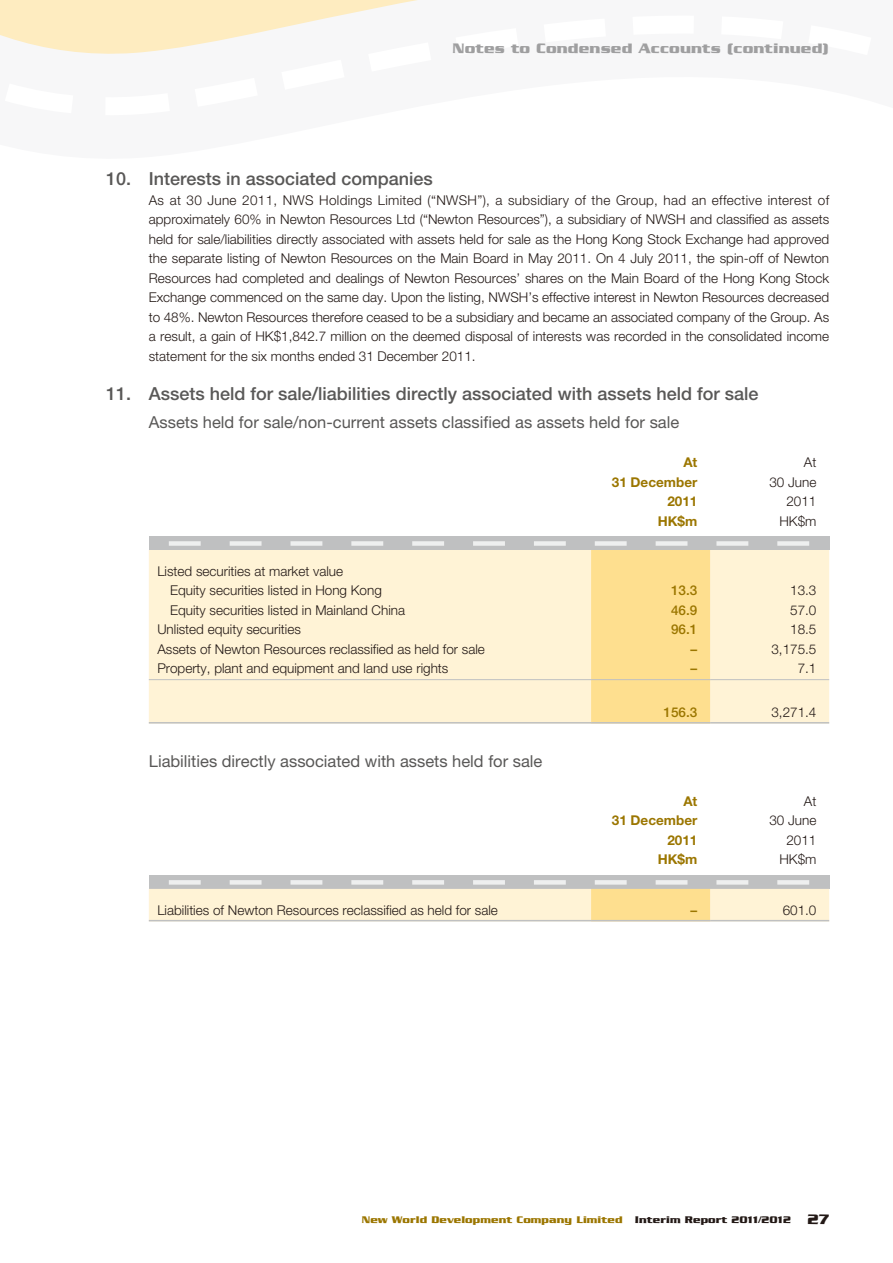
<style>
.page{position:relative;width:893px;height:1263px;background:#fff}
.page>*{position:absolute;margin:0;border:0;box-sizing:border-box;transform-origin:0 0}
.t1{font:500 18px "Helvetica Neue LT Std";color:#595857}
.t2{font:16.5px "Helvetica Neue LT Std";color:#595857}
.t3{font:700 15px "Serpentine Std";color:#9f9fa0}
.t4{font:300 13.5px/19.5px "Helvetica Neue LT Std";color:#231916;text-align:justify}
.t5{font:700 13.5px "Helvetica Neue LT Std";color:#9b7600}
.t6{font:500 13.5px "Helvetica Neue LT Std";color:#9b7600}
.t7{font:700 10.5px "Serpentine Std";color:#9b7600}
</style>
<div class="page">
<svg style="left:189px;top:0;width:229px;height:46px"></svg>
<svg style="left:0;top:0;width:189px;height:54px;background:#fdedc5"></svg>
<div style="left:149px;top:536px;width:680px;height:14px;background:#bfc0c1"></div>
<div style="left:149px;top:550px;width:680px;height:172px;background:#fff3d6"></div>
<svg style="left:169px;top:541px;width:640px;height:181px;background:#fcedc8"></svg>
<hr style="left:149px;top:679px;width:442px;height:1px;background:#bfc0c1">
<hr style="left:591px;top:679px;width:119px;height:1px;background:#bfc0c1">
<hr style="left:710px;top:679px;width:119px;height:1px;background:#bfc0c1">
<hr style="left:149px;top:722px;width:442px;height:1px;background:#bfc0c1">
<hr style="left:591px;top:722px;width:119px;height:1px;background:#bfc0c1">
<hr style="left:710px;top:722px;width:119px;height:1px;background:#bfc0c1">
<div style="left:149px;top:875px;width:680px;height:14px;background:#bfc0c1"></div>
<svg style="left:149px;top:880px;width:680px;height:40px"></svg>
<hr style="left:149px;top:920px;width:442px;height:1px;background:#bfc0c1">
<hr style="left:591px;top:920px;width:119px;height:1px;background:#bfc0c1">
<hr style="left:710px;top:920px;width:119px;height:1px;background:#bfc0c1">
<p class="t3" style="left:453px;top:39px;width:378px;rotate:1deg">Notes to Condensed Accounts (continued)</p>
<h1 class="t1" style="left:106px;top:172px;width:328px">10. Interests in associated companies</h1>
<p class="t4" style="left:149px;top:192px;width:682px">As at 30 June 2011, NWS Holdings Limited (“NWSH”), a subsidiary of the Group, had an effective interest of approximately 60% in Newton Resources Ltd (“Newton Resources”), a subsidiary of NWSH and classified as assets held for sale/liabilities directly associated with assets held for sale as the Hong Kong Stock Exchange had approved the separate listing of Newton Resources on the Main Board in May 2011. On 4 July 2011, the spin-off of Newton Resources had completed and dealings of Newton Resources’ shares on the Main Board of the Hong Kong Stock Exchange commenced on the same day. Upon the listing, NWSH’s effective interest in Newton Resources decreased to 48%. Newton Resources therefore ceased to be a subsidiary and became an associated company of the Group. As a result, a gain of HK$1,842.7 million on the deemed disposal of interests was recorded in the consolidated income statement for the six months ended 31 December 2011.</p>
<h1 class="t1" style="left:106px;top:387px;width:654px">11. Assets held for sale/liabilities directly associated with assets held for sale</h1>
<p class="t2" style="left:149px;top:416px;width:532px">Assets held for sale/non-current assets classified as assets held for sale</p>
<p class="t5" style="left:683px;top:457px;width:15px">At</p>
<p class="t4" style="left:804px;top:454px;width:14px">At</p>
<p class="t5" style="left:612px;top:477px;width:87px">31 December</p>
<p class="t4" style="left:769px;top:474px;width:49px">30 June</p>
<p class="t5" style="left:667px;top:496px;width:32px">2011</p>
<p class="t4" style="left:786px;top:493px;width:32px">2011</p>
<p class="t5" style="left:658px;top:516px;width:41px">HK$m</p>
<p class="t4" style="left:779px;top:513px;width:39px">HK$m</p>
<p class="t4" style="left:170px;top:563px;width:213px;text-indent:-13px">Listed securities at market value<br>Equity securities listed in Hong Kong</p>
<p class="t6" style="left:671px;top:586px;width:28px">13.3</p>
<p class="t4" style="left:790px;top:582px;width:28px">13.3</p>
<p class="t4" style="left:170px;top:602px;width:237px">Equity securities listed in Mainland China</p>
<p class="t6" style="left:671px;top:605px;width:28px">46.9</p>
<p class="t4" style="left:790px;top:602px;width:28px">57.0</p>
<p class="t4" style="left:157px;top:621px;width:145px">Unlisted equity securities</p>
<p class="t6" style="left:671px;top:625px;width:28px">96.1</p>
<p class="t4" style="left:790px;top:621px;width:28px">18.5</p>
<p class="t4" style="left:157px;top:641px;width:329px">Assets of Newton Resources reclassified as held for sale</p>
<p class="t6" style="left:691px;top:644px;width:8px">–</p>
<p class="t4" style="left:771px;top:641px;width:47px">3,175.5</p>
<p class="t4" style="left:157px;top:660px;width:293px">Property, plant and equipment and land use rights</p>
<p class="t6" style="left:691px;top:664px;width:8px">–</p>
<p class="t4" style="left:798px;top:660px;width:20px">7.1</p>
<p class="t6" style="left:664px;top:707px;width:35px">156.3</p>
<p class="t4" style="left:771px;top:704px;width:47px">3,271.4</p>
<p class="t2" style="left:149px;top:755px;width:395px">Liabilities directly associated with assets held for sale</p>
<p class="t5" style="left:683px;top:796px;width:15px">At</p>
<p class="t4" style="left:804px;top:793px;width:14px">At</p>
<p class="t5" style="left:612px;top:816px;width:87px">31 December</p>
<p class="t4" style="left:769px;top:812px;width:49px">30 June</p>
<p class="t5" style="left:667px;top:835px;width:32px">2011</p>
<p class="t4" style="left:786px;top:832px;width:32px">2011</p>
<p class="t5" style="left:658px;top:855px;width:41px">HK$m</p>
<p class="t4" style="left:779px;top:851px;width:39px">HK$m</p>
<p class="t4" style="left:157px;top:902px;width:342px">Liabilities of Newton Resources reclassified as held for sale</p>
<p class="t6" style="left:691px;top:905px;width:8px">–</p>
<p class="t4" style="left:783px;top:902px;width:35px">601.0</p>
<p class="t7" style="left:362px;top:1213px;width:469px;rotate:1deg">New World Development Company Limited <sup>Interim</sup> <sup>Report</sup> <sup>2011/2012</sup> <sup>27</sup></p>
</div>
